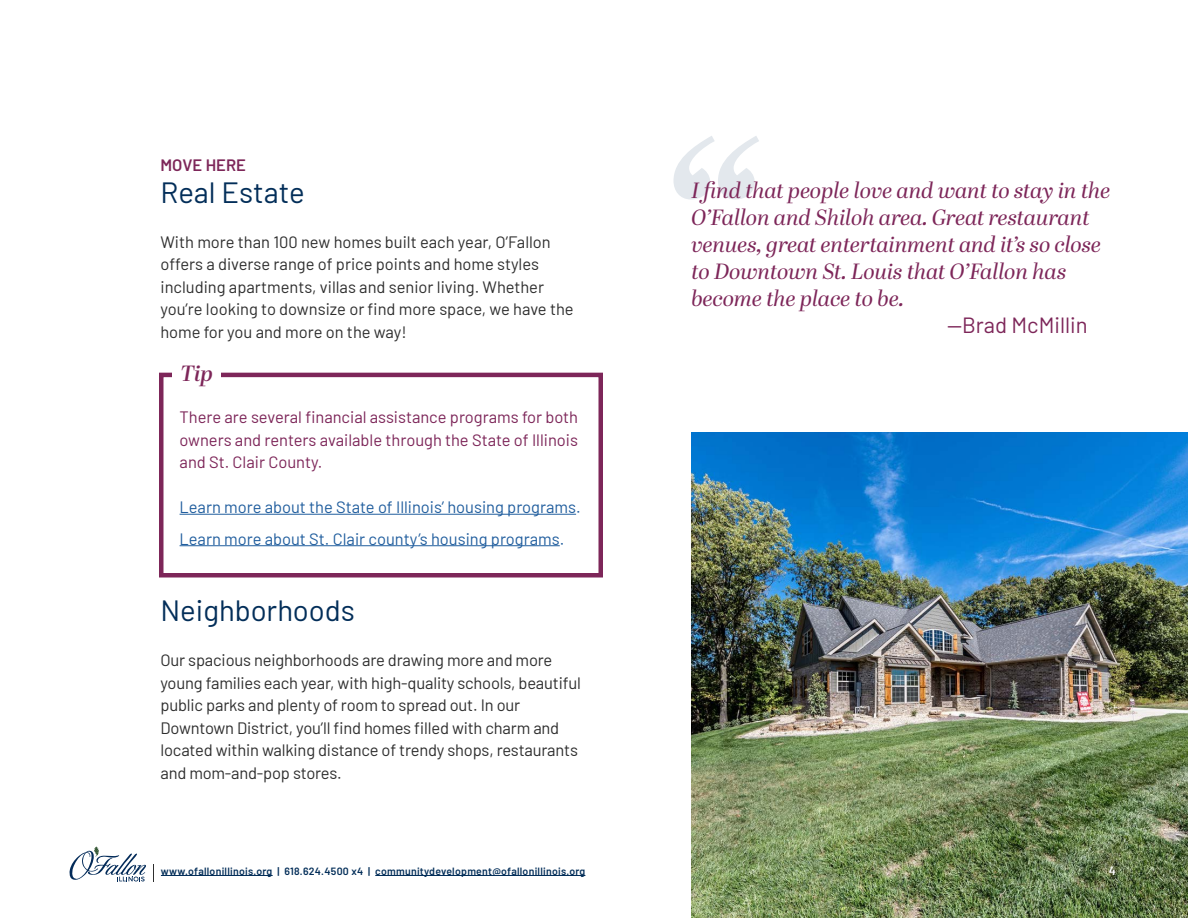
<style>
.page{position:relative;width:1188px;height:918px;background:#fff}
.page>*{position:absolute;margin:0;border:0;box-sizing:border-box;transform-origin:0 0}
.t1{font:29.25px "Barlow";color:#032e59}
.t2{font:italic 22.05px/27px "Abril Display";color:#7d2659}
.t3{font:22.05px "Barlow";color:#7d2659}
.t4{font:italic 600 22.05px "Abril Display";color:#7d2659}
.t5{font:16.5px/22.5px "Barlow";letter-spacing:-.01em;color:#2e2e2e}
.t6{font:16.5px/22.5px "Barlow";color:#7d2659;text-align:justify}
.t7{font:16.5px/31.5px "Barlow";color:#215e9e}
.t8{font:600 16.5px "Barlow";letter-spacing:.005em;color:#7d2659}
.t9{font:600 12px "Barlow";color:#fff}
.t10{font:600 10.5px "Barlow";letter-spacing:.025em;color:#032e59}
</style>
<div class="page">
<svg style="left:69px;top:846px;width:77px;height:36px"></svg>
<svg style="left:153px;top:864px;width:1px;height:18px"></svg>
<hr style="left:161px;top:875px;width:112px;height:1px;background:#032e59">
<hr style="left:375px;top:875px;width:210px;height:1px;background:#032e59">
<img style="left:692px;top:432px;width:496px;height:486px">
<hr style="left:180px;top:514px;width:396px;height:1px;background:#215e9e">
<hr style="left:180px;top:545px;width:380px;height:1px;background:#215e9e">
<div style="left:159px;top:373px;width:444px;height:205px;border:4px solid #7d2659"></div>
<div style="left:173px;top:356px;width:48px;height:33px;background:#fff"></div>
<svg style="left:673px;top:136px;width:86px;height:64px"></svg>
<p class="t8" style="left:160px;top:153px;width:87px">MOVE HERE</p>
<h1 class="t1" style="left:160px;top:171px;width:146px">Real Estate</h1>
<p class="t5" style="left:160px;top:229px;width:415px">With more than 100 new homes built each year, O’Fallon offers a diverse range of price points and home styles including apartments, villas and senior living. Whether you’re looking to downsize or find more space, we have the home for you and more on the way!</p>
<h2 class="t4" style="left:180px;top:358px;width:34px">Tip</h2>
<p class="t6" style="left:180px;top:405px;width:400px">There are several financial assistance programs for both owners and renters available through the State of Illinois and St. Clair County.</p>
<p class="t7" style="left:180px;top:490px;width:403px">Learn more about the State of Illinois’ housing programs.<br>Learn more about St. Clair county’s housing programs.</p>
<h1 class="t1" style="left:160px;top:589px;width:196px">Neighborhoods</h1>
<p class="t5" style="left:160px;top:648px;width:422px">Our spacious neighborhoods are drawing more and more young families each year, with high-quality schools, beautiful public parks and plenty of room to spread out. In our Downtown District, you’ll find homes filled with charm and located within walking distance of trendy shops, restaurants and mom-and-pop stores.</p>
<p class="t10" style="left:161px;top:863px;width:426px">www.ofallonillinois.org | 618.624.4500 x4 | communitydevelopment@ofallonillinois.org</p>
<h2 class="t2" style="left:692px;top:178px;width:420px">I find that people love and want to stay in the O’Fallon and Shiloh area. Great restaurant venues, great entertainment and it’s so close to Downtown St. Louis that O’Fallon has become the place to be.</h2>
<h2 class="t3" style="left:947px;top:309px;width:142px">—Brad McMillin</h2>
<p class="t9" style="left:1109px;top:862px;width:9px">4</p>
</div>
